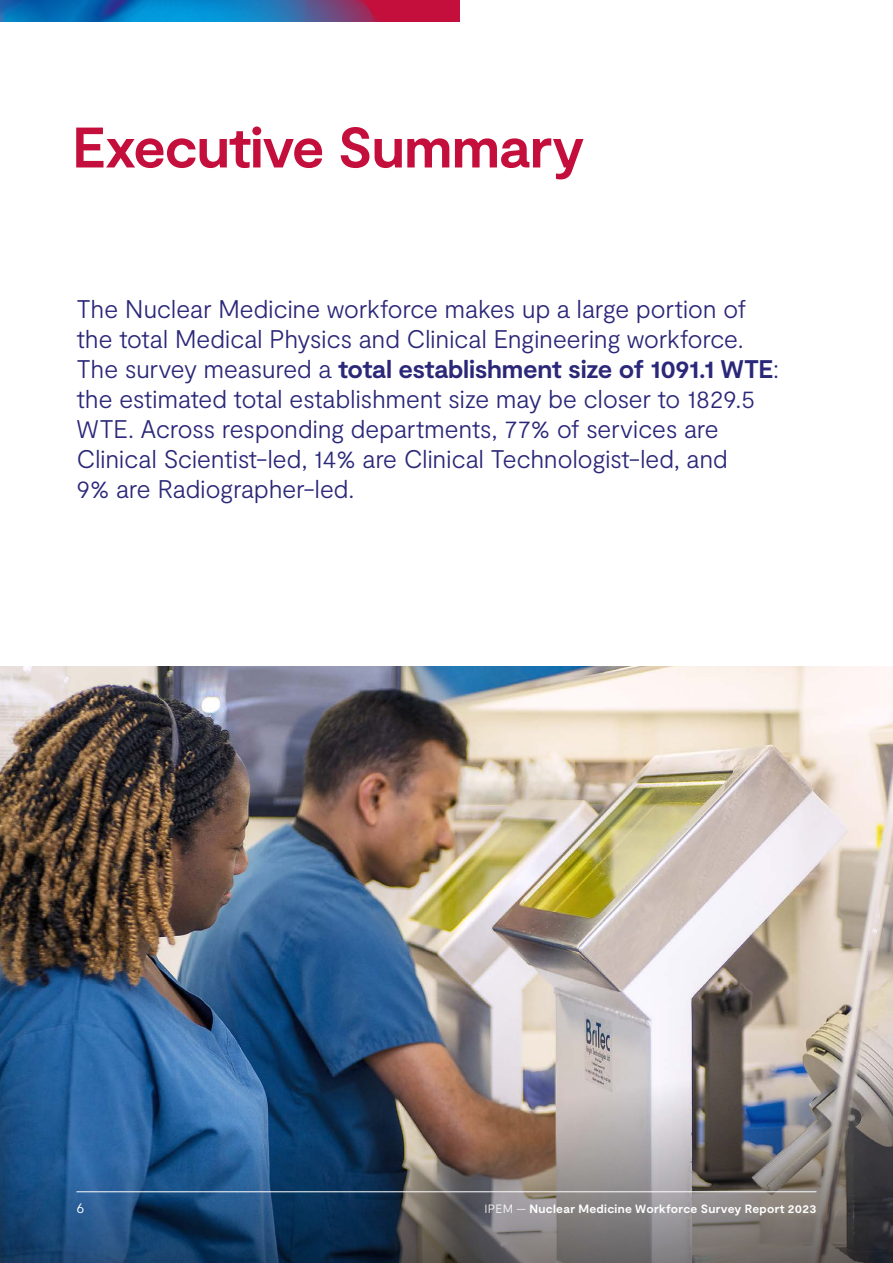
<style>
.page{position:relative;width:893px;height:1263px;background:#fff}
.page>*{position:absolute;margin:0;border:0;box-sizing:border-box;transform-origin:0 0}
.t1{font:700 57px "Moderat";letter-spacing:-.02em;color:#c40e3c}
.P_Intro{font:300 25.5px/30px "Moderat";letter-spacing:-.02em;color:#2b2879}
.t2{font:300 15px "Moderat";color:#fff}
.t3{font:700 12px "Moderat";letter-spacing:.025em;color:#fff}
.s1{font-weight:700}
.s2{font-weight:300}
</style>
<div class="page">
<img style="left:0;top:666px;width:893px;height:383px">
<img style="left:0;top:0;width:459px;height:21px">
<img style="left:0;top:1049px;width:893px;height:214px">
<hr style="left:77px;top:1191px;width:739px;height:1px;background:#fff">
<h1 class="t1" style="left:72px;top:114px;width:514px">Executive Summary</h1>
<p class="P_Intro" style="left:77px;top:294px;width:704px">The Nuclear Medicine workforce makes up a large portion of the total Medical Physics and Clinical Engineering workforce.<br>The survey measured a <span class="s1">total establishment size of 1091.1 WTE</span>: the estimated total establishment size may be closer to 1829.5<br>WTE. Across responding departments, 77% of services are Clinical Scientist-led, 14% are Clinical Technologist-led, and<br>9% are Radiographer-led.</p>
<p class="t2" style="left:77px;top:1199px;width:9px">6</p>
<p class="t3" style="left:484px;top:1202px;width:334px"><span class="s2">IPEM —</span> Nuclear Medicine Workforce Survey Report 2023</p>
</div>
